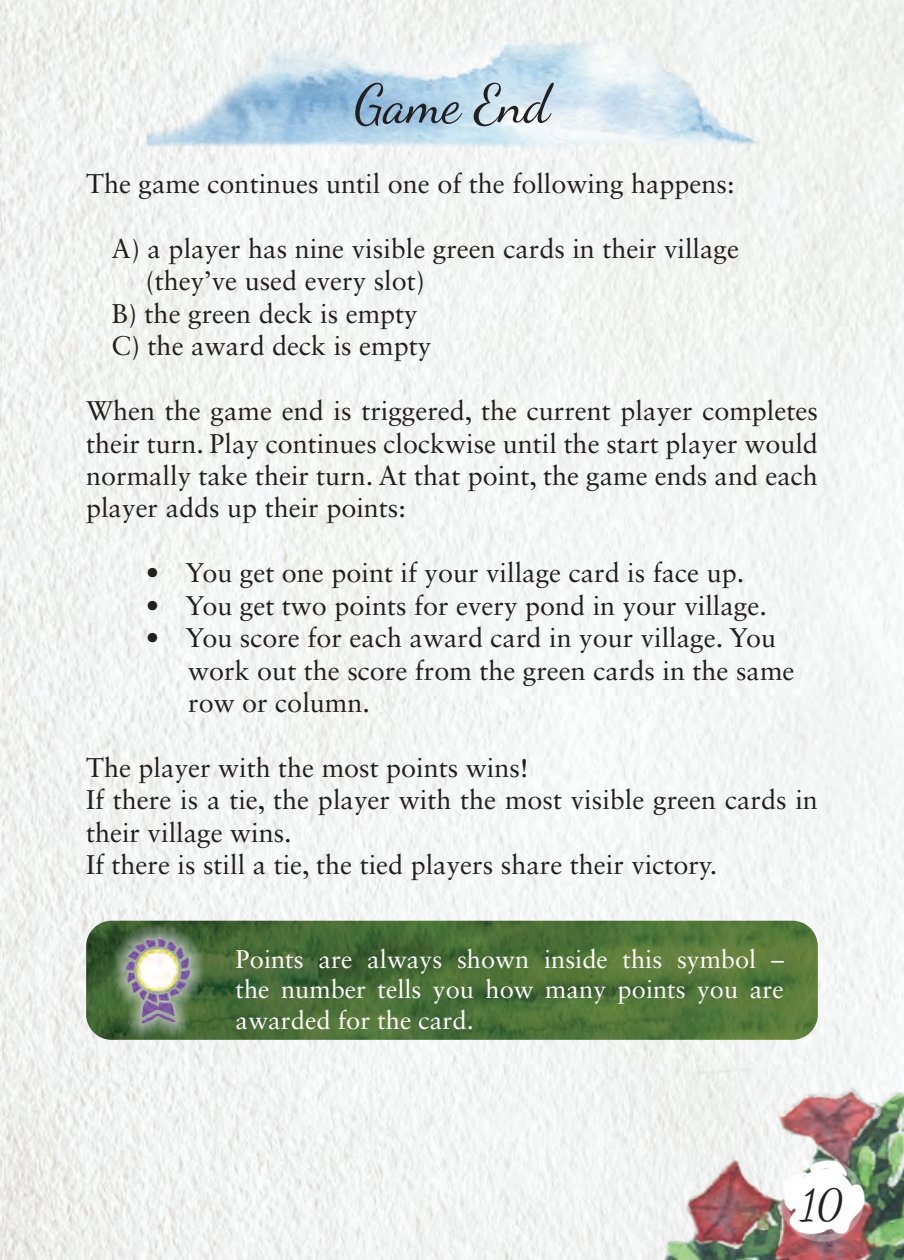
<style>
.page{position:relative;width:904px;height:1260px;background:#fff}
.page>*{position:absolute;margin:0;border:0;box-sizing:border-box;transform-origin:0 0}
.pdq-a-head{font:54px "Dancing Script";color:#231f20}
.t1{font:42px "Dancing Script";color:#231f20}
.pdq-bodytext{font:27px/32.4px "Sabon LT Std";color:#231f20;text-align:justify}
.pdq-bullet-list{font:27px/32.4px "Sabon LT Std";color:#231f20}
.pdq-para1{font:27px "Sabon LT Std";color:#231f20}
.pdq-text-box-para1{font:25.5px/30.6px "Sabon LT Std";color:#fff;text-align:justify}
</style>
<div class="page">
<img style="left:0;top:0;width:903px;height:1259px">
<img style="left:510px;top:1068px;width:393px;height:191px">
<img style="left:86px;top:920px;width:731px;height:119px">
<img style="left:147px;top:35px;width:618px;height:132px">
<svg style="left:112px;top:923px;width:93px;height:115px;background:#48673e"></svg>
<img style="left:115px;top:937px;width:86px;height:87px">
<img style="left:779px;top:1157px;width:85px;height:85px">
<svg style="left:0;top:1256px;width:3px;height:4px"></svg>
<svg style="left:901px;top:1256px;width:3px;height:4px"></svg>
<p class="pdq-a-head" style="left:354px;top:72px;width:197px">Game End</p>
<p class="pdq-para1" style="left:86px;top:168px;width:650px">The game continues until one of the following happens:</p>
<p class="pdq-bodytext" style="left:112px;top:232px;width:629px">A) a player has nine visible green cards in their village</p>
<p class="pdq-bodytext" style="left:146px;top:264px;width:280px">(they’ve used every slot)</p>
<p class="pdq-bodytext" style="left:112px;top:297px;width:307px">B) the green deck is empty</p>
<p class="pdq-bodytext" style="left:112px;top:329px;width:321px">C) the award deck is empty</p>
<p class="pdq-bodytext" style="left:86px;top:394px;width:733px">When the game end is triggered, the current player completes their turn. Play continues clockwise until the start player would normally take their turn. At that point, the game ends and each player adds up their points:</p>
<p class="pdq-bullet-list" style="left:146px;top:556px;width:600px">• You get one point if your village card is face up.</p>
<p class="pdq-bullet-list" style="left:146px;top:588px;width:622px">• You get two points for every pond in your village.</p>
<p class="pdq-bullet-list" style="left:188px;top:621px;width:608px;text-indent:-43px">• You score for each award card in your village. You work out the score from the green cards in the same row or column.</p>
<p class="pdq-bodytext" style="left:86px;top:750px;width:444px">The player with the most points wins!</p>
<p class="pdq-bodytext" style="left:86px;top:783px;width:733px">If there is a tie, the player with the most visible green cards in their village wins.</p>
<p class="pdq-bodytext" style="left:86px;top:848px;width:633px">If there is still a tie, the tied players share their victory.</p>
<p class="pdq-text-box-para1" style="left:236px;top:943px;width:549px">Points are always shown inside this symbol – the number tells you how many points you are awarded for the card.</p>
<p class="t1" style="left:801px;top:1179px;width:43px">10</p>
</div>
